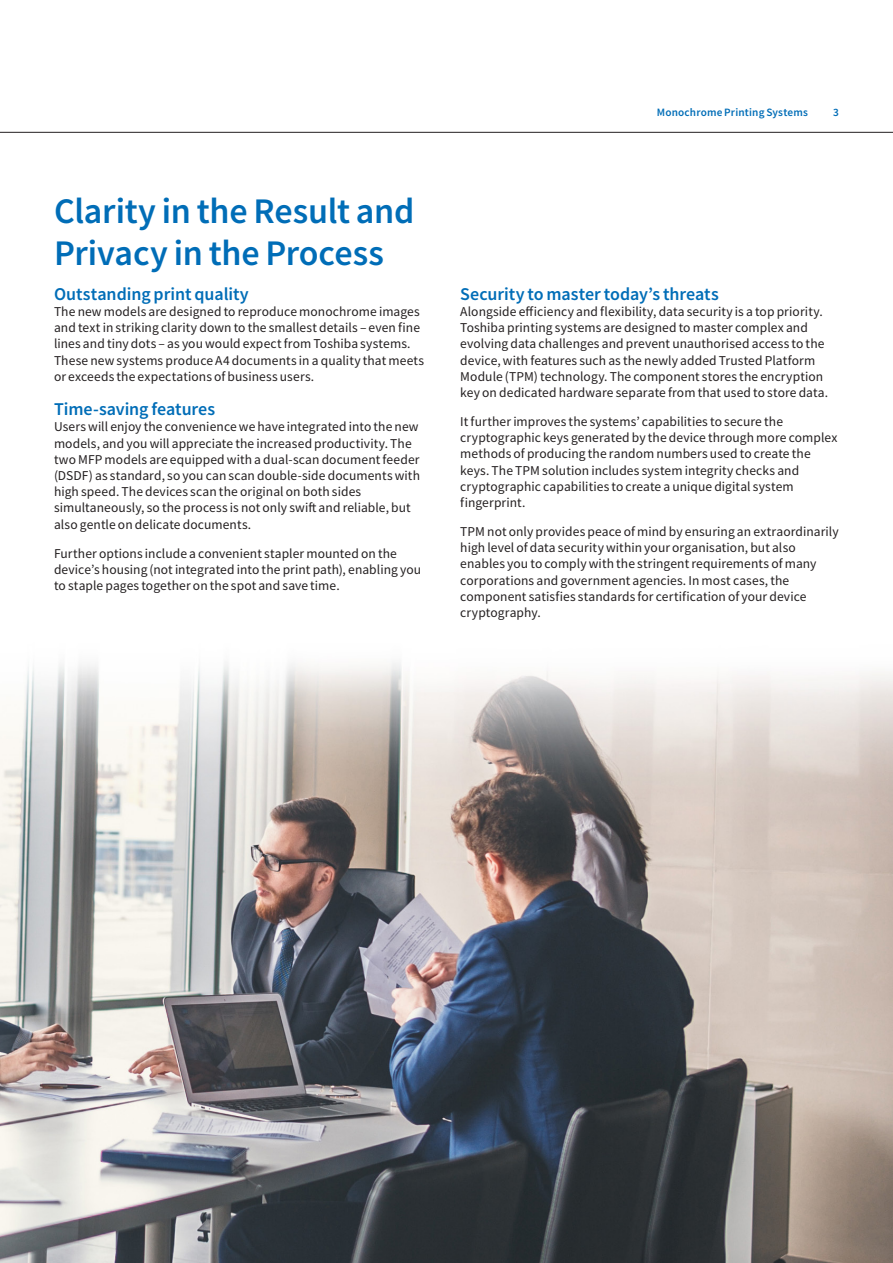
<style>
.page{position:relative;width:893px;height:1263px;background:#fff}
.page>*{position:absolute;margin:0;border:0;box-sizing:border-box;transform-origin:0 0}
.Headline_24pt{font:500 36px "Toshiba Sans";letter-spacing:-.005em;color:#006db7}
.Subheadline_12pt{font:500 18px "Toshiba Sans";letter-spacing:-.005em;color:#006db7}
.Continuous_text_9pt{font:13.5px/16.2px "Toshiba Sans";letter-spacing:.005em;color:#231f20}
.t1{font:500 11.25px "Toshiba Sans";letter-spacing:.015em;color:#006db7}
</style>
<div class="page">
<hr style="left:0;top:132px;width:893px;height:1px;background:#231f20">
<img style="left:0;top:663px;width:893px;height:600px">
<p class="Headline_24pt" style="left:54px;top:187px;width:362px">Clarity in the Result and</p>
<p class="Headline_24pt" style="left:54px;top:229px;width:331px">Privacy in the Process</p>
<p class="Subheadline_12pt" style="left:54px;top:282px;width:196px">Outstanding print quality</p>
<p class="Continuous_text_9pt" style="left:54px;top:303px;width:372px">The new models are designed to reproduce monochrome images and text in striking clarity down to the smallest details – even fine lines and tiny dots – as you would expect from Toshiba systems.<br>These new systems produce A4 documents in a quality that meets or exceeds the expectations of business users.</p>
<p class="Subheadline_12pt" style="left:54px;top:397px;width:163px">Time-saving features</p>
<p class="Continuous_text_9pt" style="left:54px;top:419px;width:367px">Users will enjoy the convenience we have integrated into the new models, and you will appreciate the increased productivity. The two MFP models are equipped with a dual-scan document feeder (DSDF) as standard, so you can scan double-side documents with high speed. The devices scan the original on both sides simultaneously, so the process is not only swift and reliable, but also gentle on delicate documents.</p>
<p class="Continuous_text_9pt" style="left:54px;top:545px;width:369px">Further options include a convenient stapler mounted on the device’s housing (not integrated into the print path), enabling you to staple pages together on the spot and save time.</p>
<p class="t1" style="left:657px;top:105px;width:153px">Monochrome Printing Systems</p>
<p class="t1" style="left:833px;top:105px;width:7px">3</p>
<p class="Subheadline_12pt" style="left:460px;top:282px;width:260px">Security to master today’s threats</p>
<p class="Continuous_text_9pt" style="left:460px;top:303px;width:369px">Alongside efficiency and flexibility, data security is a top priority.<br>Toshiba printing systems are designed to master complex and evolving data challenges and prevent unauthorised access to the device, with features such as the newly added Trusted Platform Module (TPM) technology. The component stores the encryption key on dedicated hardware separate from that used to store data.</p>
<p class="Continuous_text_9pt" style="left:460px;top:413px;width:379px">It further improves the systems’ capabilities to secure the cryptographic keys generated by the device through more complex methods of producing the random numbers used to create the keys. The TPM solution includes system integrity checks and cryptographic capabilities to create a unique digital system fingerprint.</p>
<p class="Continuous_text_9pt" style="left:460px;top:523px;width:380px">TPM not only provides peace of mind by ensuring an extraordinarily high level of data security within your organisation, but also enables you to comply with the stringent requirements of many corporations and government agencies. In most cases, the component satisfies standards for certification of your device cryptography.</p>
</div>
